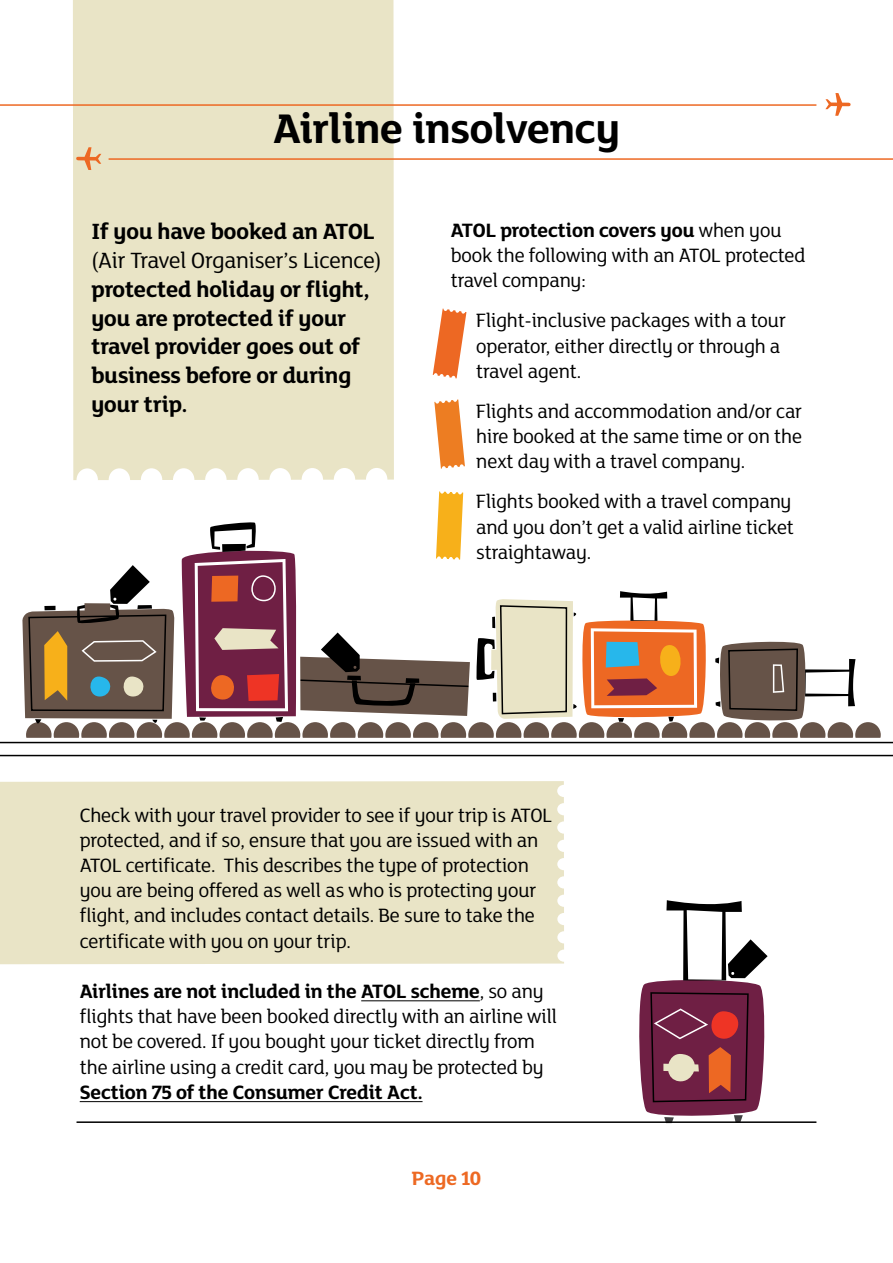
<style>
.page{position:relative;width:893px;height:1263px;background:#fff}
.page>*{position:absolute;margin:0;border:0;box-sizing:border-box;transform-origin:0 0}
.t1{font:700 45px "Mary Ann BETA";letter-spacing:-.005em;color:#000}
.t2{font:700 24px/28.8px "Mary Ann BETA";color:#000}
.t3{font:24px "Mary Ann BETA";letter-spacing:-.01em;color:#000}
.t4{font:21px/25.2px "Mary Ann BETA";color:#000}
.t5{font:700 21px "Mary Ann BETA";color:#000}
.t6{font:700 21px "Mary Ann BETA";color:#ed6923}
.s1{font-weight:700}
</style>
<div class="page">
<div style="left:73px;top:0;width:321px;height:480px;background:#e9e4c6"></div>
<div style="left:0;top:781px;width:564px;height:183px;background:#e9e4c6"></div>
<hr style="left:0;top:742px;width:893px;height:1px;background:#000">
<hr style="left:0;top:755px;width:893px;height:1px;background:#000">
<svg style="left:639px;top:900px;width:129px;height:221px"></svg>
<svg style="left:433px;top:309px;width:33px;height:69px"></svg>
<svg style="left:434px;top:399px;width:31px;height:70px"></svg>
<svg style="left:22px;top:491px;width:859px;height:247px"></svg>
<hr style="left:77px;top:1121px;width:739px;height:2px;background:#000">
<hr style="left:109px;top:158px;width:784px;height:2px;background:#ed6823">
<hr style="left:0;top:104px;width:816px;height:2px;background:#ed6823">
<svg style="left:76px;top:147px;width:25px;height:23px"></svg>
<svg style="left:825px;top:93px;width:26px;height:23px"></svg>
<hr style="left:361px;top:1000px;width:119px;height:1px;background:#000">
<hr style="left:80px;top:1101px;width:343px;height:1px;background:#000">
<h1 class="t1" style="left:273px;top:98px;width:348px">Airline insolvency</h1>
<p class="t2" style="left:91px;top:216px;width:285px">If you have booked an ATOL</p>
<p class="t3" style="left:91px;top:245px;width:292px">(Air Travel Organiser’s Licence)</p>
<p class="t2" style="left:91px;top:274px;width:279px">protected holiday or flight, you are protected if your travel provider goes out of business before or during your trip.</p>
<p class="t4" style="left:451px;top:217px;width:356px"><span class="s1">ATOL protection covers you</span> when you book the following with an ATOL protected travel company:</p>
<p class="t4" style="left:476px;top:307px;width:311px">Flight-inclusive packages with a tour operator, either directly or through a travel agent.</p>
<p class="t4" style="left:476px;top:398px;width:327px;text-align:justify">Flights and accommodation and/or car hire booked at the same time or on the next day with a travel company.</p>
<p class="t4" style="left:476px;top:488px;width:319px">Flights booked with a travel company and you don’t get a valid airline ticket straightaway.</p>
<p class="t4" style="left:80px;top:802px;width:474px">Check with your travel provider to see if your trip is ATOL protected, and if so, ensure that you are issued with an ATOL certificate. This describes the type of protection you are being offered as well as who is protecting your flight, and includes contact details. Be sure to take the certificate with you on your trip.</p>
<p class="t4" style="left:80px;top:978px;width:479px"><span class="s1">Airlines are not included in the ATOL scheme</span>, so any flights that have been booked directly with an airline will not be covered. If you bought your ticket directly from the airline using a credit card, you may be protected by</p>
<p class="t5" style="left:80px;top:1077px;width:344px">Section 75 of the Consumer Credit Act.</p>
<p class="t6" style="left:412px;top:1164px;width:71px">Page 10</p>
</div>
